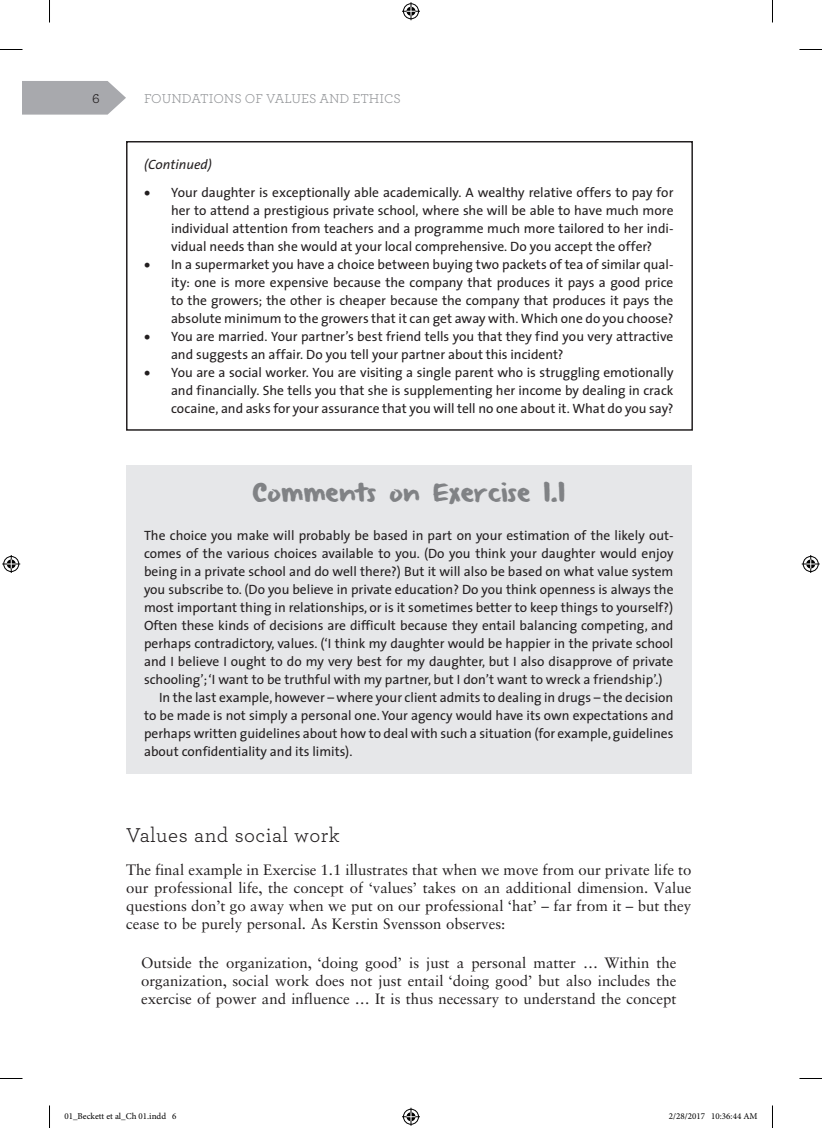
<style>
.page{position:relative;width:822px;height:1128px;background:#fff}
.page>*{position:absolute;margin:0;border:0;box-sizing:border-box;transform-origin:0 0}
.BX3_T{font:21px "From Where You Are";color:#808285}
.t1{font:21px "Archer";letter-spacing:.025em;color:#231f20}
.TEXT{font:15px/18px "Sabon LT Std";color:#231f20;text-align:justify}
.EX{font:15px/18px "Sabon LT Std";color:#231f20;text-align:justify}
.BX3_TEXT{font:13.5px/18px "The Sans";color:#231f20;text-align:justify}
.BX3_TEXT_IND{font:13.5px/18px "The Sans";color:#231f20;text-align:justify}
.t2{font:13.5px "Archer";color:#939598}
.BX2_TEXT{font:italic 13.5px "The Sans B5 Plain";color:#231f20}
.t3{font:13.5px "Archer";color:#231f20}
.t4{font:9px "Minion Pro";color:#000}
</style>
<div class="page">
<svg style="left:22px;top:81px;width:104px;height:34px;background:#b0b1b5"></svg>
<div style="left:126px;top:141px;width:567px;height:290px;border:2px solid #231f20"></div>
<div style="left:126px;top:466px;width:565px;height:308px;background:#e6e7e9"></div>
<svg style="left:0;top:49px;width:22px;height:1px"></svg>
<svg style="left:799px;top:49px;width:23px;height:1px"></svg>
<svg style="left:0;top:1078px;width:22px;height:1px"></svg>
<svg style="left:799px;top:1078px;width:23px;height:1px"></svg>
<svg style="left:49px;top:0;width:1px;height:22px"></svg>
<svg style="left:49px;top:1105px;width:1px;height:23px"></svg>
<svg style="left:772px;top:0;width:1px;height:22px"></svg>
<svg style="left:772px;top:1105px;width:1px;height:23px"></svg>
<svg style="left:402px;top:2px;width:18px;height:18px"></svg>
<svg style="left:402px;top:1108px;width:18px;height:18px"></svg>
<svg style="left:2px;top:555px;width:18px;height:18px"></svg>
<svg style="left:802px;top:555px;width:18px;height:18px"></svg>
<p class="t3" style="left:92px;top:89px;width:9px">6</p>
<p class="t2" style="left:144px;top:89px;width:258px">FOUNDATIONS OF VALUES AND ETHICS</p>
<p class="BX2_TEXT" style="left:144px;top:157px;width:69px">(Continued)</p>
<p class="BX3_TEXT" style="left:171px;top:183px;width:504px;text-indent:-27px">• Your daughter is exceptionally able academically. A wealthy relative offers to pay for her to attend a prestigious private school, where she will be able to have much more individual attention from teachers and a programme much more tailored to her indi&shy;vidual needs than she would at your local comprehensive. Do you accept the offer?</p>
<p class="BX3_TEXT" style="left:171px;top:255px;width:504px;text-indent:-27px">• In a supermarket you have a choice between buying two packets of tea of similar qual&shy;ity: one is more expensive because the company that produces it pays a good price to the growers; the other is cheaper because the company that produces it pays the absolute minimum to the growers that it can get away with. Which one do you choose?</p>
<p class="BX3_TEXT" style="left:171px;top:327px;width:504px;text-indent:-27px">• You are married. Your partner’s best friend tells you that they find you very attractive and suggests an affair. Do you tell your partner about this incident?</p>
<p class="BX3_TEXT" style="left:171px;top:363px;width:504px;text-indent:-27px">• You are a social worker. You are visiting a single parent who is struggling emotionally and financially. She tells you that she is supplementing her income by dealing in crack cocaine, and asks for your assurance that you will tell no one about it. What do you say?</p>
<p class="BX3_T" style="left:252px;top:483px;width:314px">Comments on Exercise 1.1</p>
<p class="BX3_TEXT" style="left:144px;top:526px;width:531px">The choice you make will probably be based in part on your estimation of the likely out&shy;comes of the various choices available to you. (Do you think your daughter would enjoy being in a private school and do well there?) But it will also be based on what value system you subscribe to. (Do you believe in private education? Do you think openness is always the most important thing in relationships, or is it sometimes better to keep things to yourself?)<br>Often these kinds of decisions are difficult because they entail balancing competing, and perhaps contradictory, values. (‘I think my daughter would be happier in the private school and I believe I ought to do my very best for my daughter, but I also disapprove of private schooling’; ‘I want to be truthful with my partner, but I don’t want to wreck a friendship’.)</p>
<p class="BX3_TEXT_IND" style="left:144px;top:688px;width:531px;text-indent:15px">In the last example, however – where your client admits to dealing in drugs – the decision to be made is not simply a personal one. Your agency would have its own expectations and perhaps written guidelines about how to deal with such a situation (for example, guidelines about confidentiality and its limits).</p>
<h1 class="t1" style="left:126px;top:820px;width:215px">Values and social work</h1>
<p class="TEXT" style="left:126px;top:860px;width:567px">The final example in Exercise 1.1 illustrates that when we move from our private life to our professional life, the concept of ‘values’ takes on an additional dimension. Value questions don’t go away when we put on our professional ‘hat’ – far from it – but they cease to be purely personal. As Kerstin Svensson observes:</p>
<p class="EX" style="left:141px;top:953px;width:537px">Outside the organization, ‘doing good’ is just a personal matter … Within the organization, social work does not just entail ‘doing good’ but also includes the exercise of power and influence … It is thus necessary to understand the concept</p>
<p class="t4" style="left:64px;top:1110px;width:114px">01_Beckett et al_Ch 01.indd 6</p>
<p class="t4" style="left:669px;top:1110px;width:90px">2/28/2017 10:36:44 AM</p>
</div>
